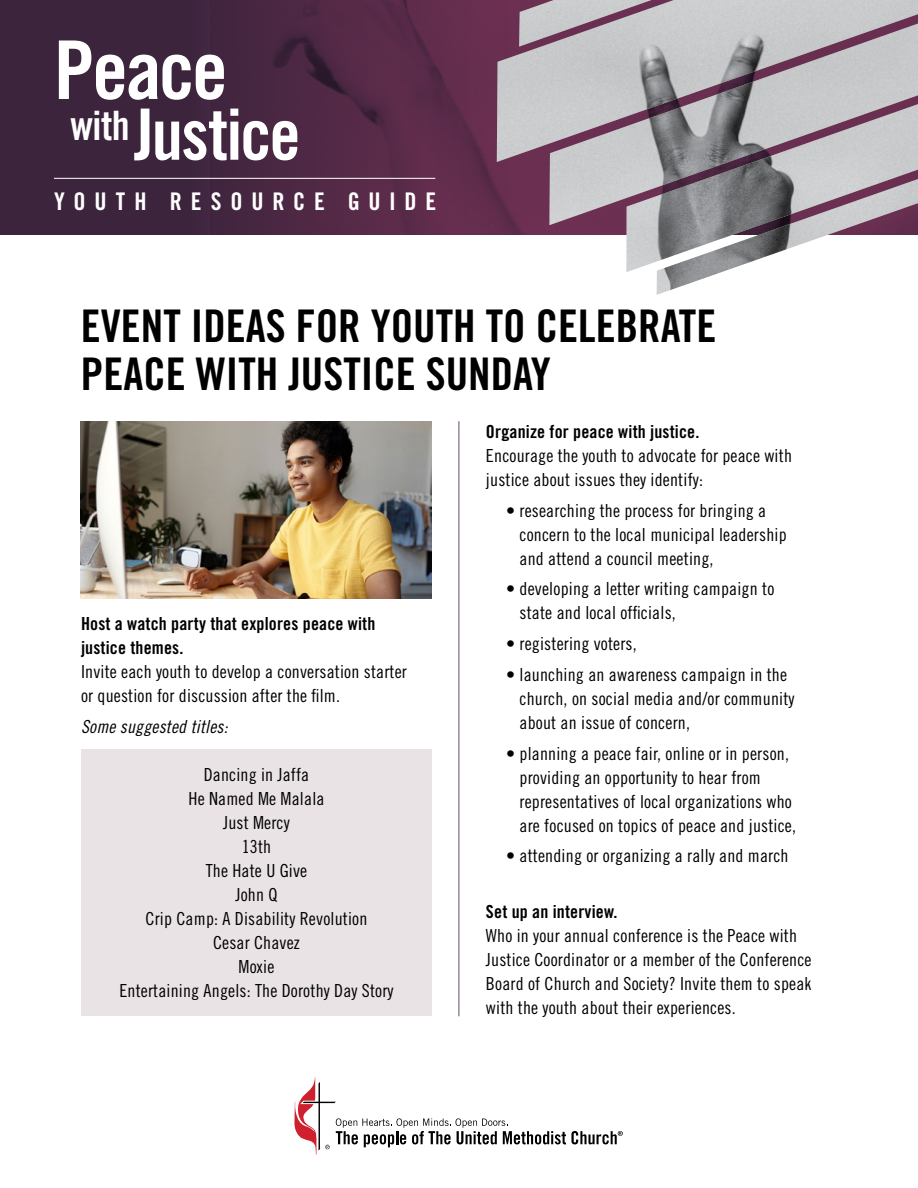
<style>
.page{position:relative;width:918px;height:1188px;background:#fff}
.page>*{position:absolute;margin:0;border:0;box-sizing:border-box;transform-origin:0 0}
.t1{font:81px "Trade Gothic LT Std Bd Cn 20";letter-spacing:-.03em;color:#fff}
.t2{font:70.8px "Trade Gothic LT Std Bd Cn 20";letter-spacing:-.025em;color:#fff}
.t3{font:45px/48px "Trade Gothic LT Std Bd Cn 20";color:#000}
.t4{font:24.3px "Trade Gothic LT Std Bd Cn 20";letter-spacing:.36em;color:#fff}
.t5{font:18px/24px "Trade Gothic LT Std Cn 18";letter-spacing:.01em;color:#000}
.t6{font:18px/24px "Trade Gothic LT Std Bd Cn 20";letter-spacing:.01em;color:#000}
.t7{font:italic 18px "Trade Gothic LT Std Cn 18";color:#000}
</style>
<div class="page">
<div style="left:81px;top:750px;width:351px;height:266px;background:#e9e3e6"></div>
<svg style="left:294px;top:1077px;width:329px;height:78px"></svg>
<hr style="left:459px;top:421px;width:1px;height:595px;background:#6b4a6b">
<img style="left:81px;top:421px;width:351px;height:178px">
<div style="left:0;top:0;width:508px;height:235px;background:linear-gradient(to right,#322237,#622d4d)"></div>
<img style="left:497px;top:0;width:421px;height:295px">
<hr style="left:54px;top:178px;width:381px;height:1px;background:#fff">
<h1 class="t1" style="left:54px;top:21px;width:175px">Peace</h1>
<h2 class="t2" style="left:70px;top:91px;width:232px"><sup>with</sup>Justice</h2>
<h3 class="t4" style="left:54px;top:187px;width:384px">YOUTH RESOURCE GUIDE</h3>
<h3 class="t3" style="left:81px;top:302px;width:637px">EVENT IDEAS FOR YOUTH TO CELEBRATE<br>PEACE WITH JUSTICE SUNDAY</h3>
<p class="t6" style="left:81px;top:611px;width:296px">Host a watch party that explores peace with justice themes.</p>
<p class="t5" style="left:81px;top:659px;width:327px">Invite each youth to develop a conversation starter or question for discussion after the film.</p>
<p class="t7" style="left:81px;top:716px;width:153px">Somesuggested titles:</p>
<p class="t5" style="left:119px;top:762px;width:276px;text-align:center">Dancing in Jaffa<br>He Named Me Malala<br>Just Mercy<br>13th<br>The Hate U Give<br>John Q<br>Crip Camp: A Disability Revolution<br>Cesar Chavez<br>Moxie<br>Entertaining Angels: The Dorothy Day Story</p>
<p class="t6" style="left:486px;top:419px;width:215px">Organize for peace with justice.</p>
<p class="t5" style="left:486px;top:443px;width:308px">Encourage the youth to advocate for peace with justice about issues they identify:</p>
<p class="t5" style="left:520px;top:498px;width:269px;text-indent:-13px">• researching the process for bringing a concern to the local municipal leadership and attend a council meeting,</p>
<p class="t5" style="left:520px;top:577px;width:256px;text-indent:-13px">• developing a letter writing campaign to state and local officials,</p>
<p class="t5" style="left:506px;top:632px;width:132px">• registering voters,</p>
<p class="t5" style="left:520px;top:662px;width:276px;text-indent:-13px">• launching an awareness campaign in the church, on social media and/or community about an issue of concern,</p>
<p class="t5" style="left:520px;top:741px;width:278px;text-indent:-13px">• planning a peace fair, online or in person, providing an opportunity to hear from representatives of local organizations who are focused on topics of peace and justice,</p>
<p class="t5" style="left:506px;top:844px;width:284px">• attending or organizing a rally and march</p>
<p class="t6" style="left:486px;top:899px;width:133px">Set up an interview.</p>
<p class="t5" style="left:486px;top:923px;width:327px">Who in your annual conference is the Peace with Justice Coordinator or a member of the Conference Board of Church and Society? Invite them to speak with the youth about their experiences.</p>
</div>
